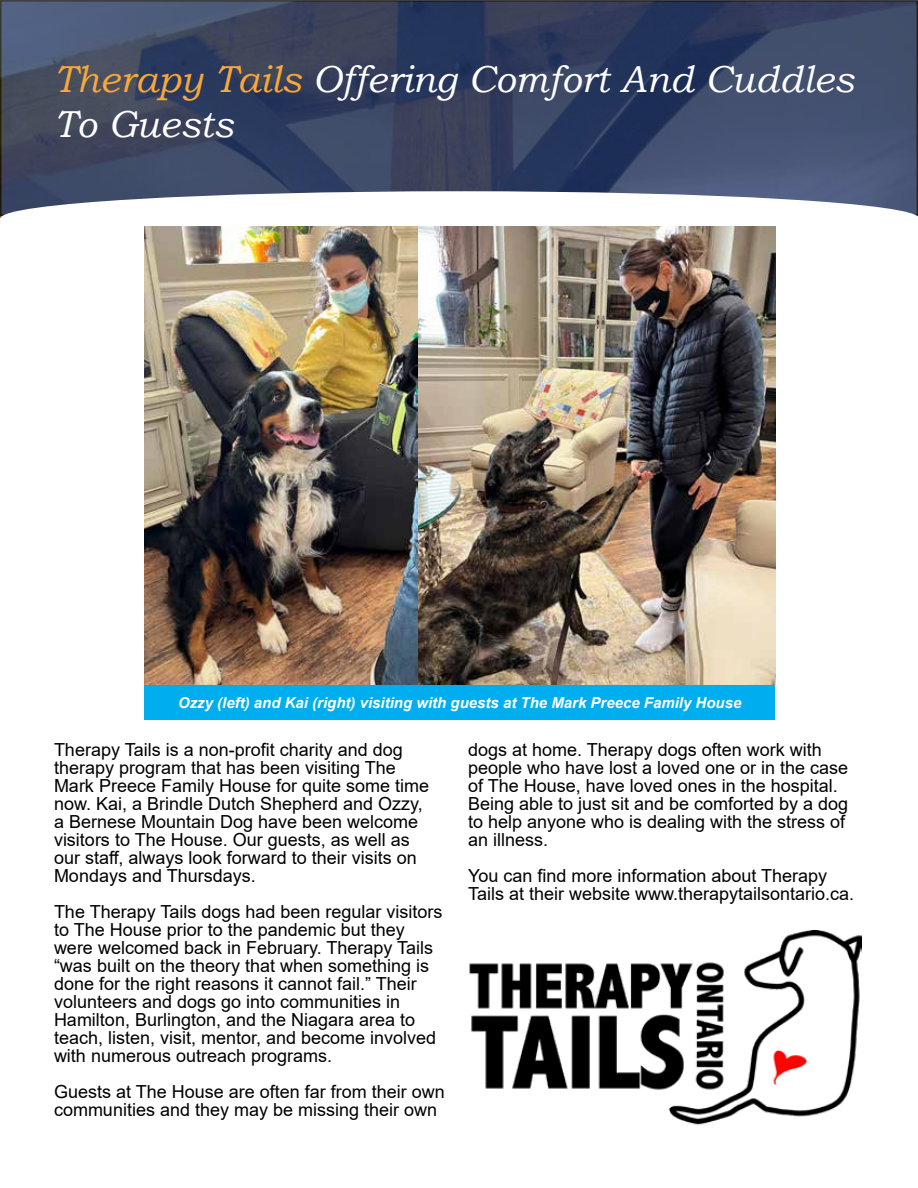
<style>
.page{position:relative;width:918px;height:1188px;background:#fff}
.page>*{position:absolute;margin:0;border:0;box-sizing:border-box;transform-origin:0 0}
.t1{font:italic 37.5px/45px "Bookman Old Style";color:#fff}
.t2{font:18px/18px "Arial";color:#000}
.t3{font:italic 700 15px "Arial";color:#fff}
.s1{color:#faa838}
</style>
<div class="page">
<svg style="left:3px;top:3px;width:912px;height:210px;background:#394564"></svg>
<div style="left:0;top:0;width:918px;height:216px;border:2px solid #000"></div>
<div style="left:1px;top:191px;width:917px;height:54px;background:#fff;border-radius:50%"></div>
<div style="left:144px;top:232px;width:631px;height:488px;background:#00aeef"></div>
<img style="left:417px;top:227px;width:358px;height:458px">
<img style="left:144px;top:227px;width:273px;height:458px">
<img style="left:469px;top:930px;width:392px;height:195px">
<h1 class="t1" style="left:54px;top:56px;width:802px"><span class="s1">Therapy Tails</span> Offering Comfort And Cuddles<br>To Guests</h1>
<p class="t3" style="left:178px;top:693px;width:565px">Ozzy (left) and Kai (right) visiting with guests at The Mark Preece Family House</p>
<p class="t2" style="left:54px;top:741px;width:377px">Therapy Tails is a non-profit charity and dog therapy program that has been visiting The Mark Preece Family House for quite some time now. Kai, a Brindle Dutch Shepherd and Ozzy, a Bernese Mountain Dog have been welcome visitors to The House. Our guests, as well as our staff, always look forward to their visits on Mondays and Thursdays.</p>
<p class="t2" style="left:54px;top:903px;width:390px">The Therapy Tails dogs had been regular visitors to The House prior to the pandemic but they were welcomed back in February. Therapy Tails “was built on the theory that when something is done for the right reasons it cannot fail.” Their volunteers and dogs go into communities in Hamilton, Burlington, and the Niagara area to teach, listen, visit, mentor, and become involved with numerous outreach programs.</p>
<p class="t2" style="left:54px;top:1083px;width:392px">Guests at The House are often far from their own communities and they may be missing their own</p>
<p class="t2" style="left:468px;top:741px;width:382px">dogs at home. Therapy dogs often work with people who have lost a loved one or in the case of The House, have loved ones in the hospital.<br>Being able to just sit and be comforted by a dog to help anyone who is dealing with the stress of an illness.</p>
<p class="t2" style="left:468px;top:867px;width:388px">You can find more information about Therapy<br>Tails at their website www.therapytailsontario.ca.</p>
</div>
